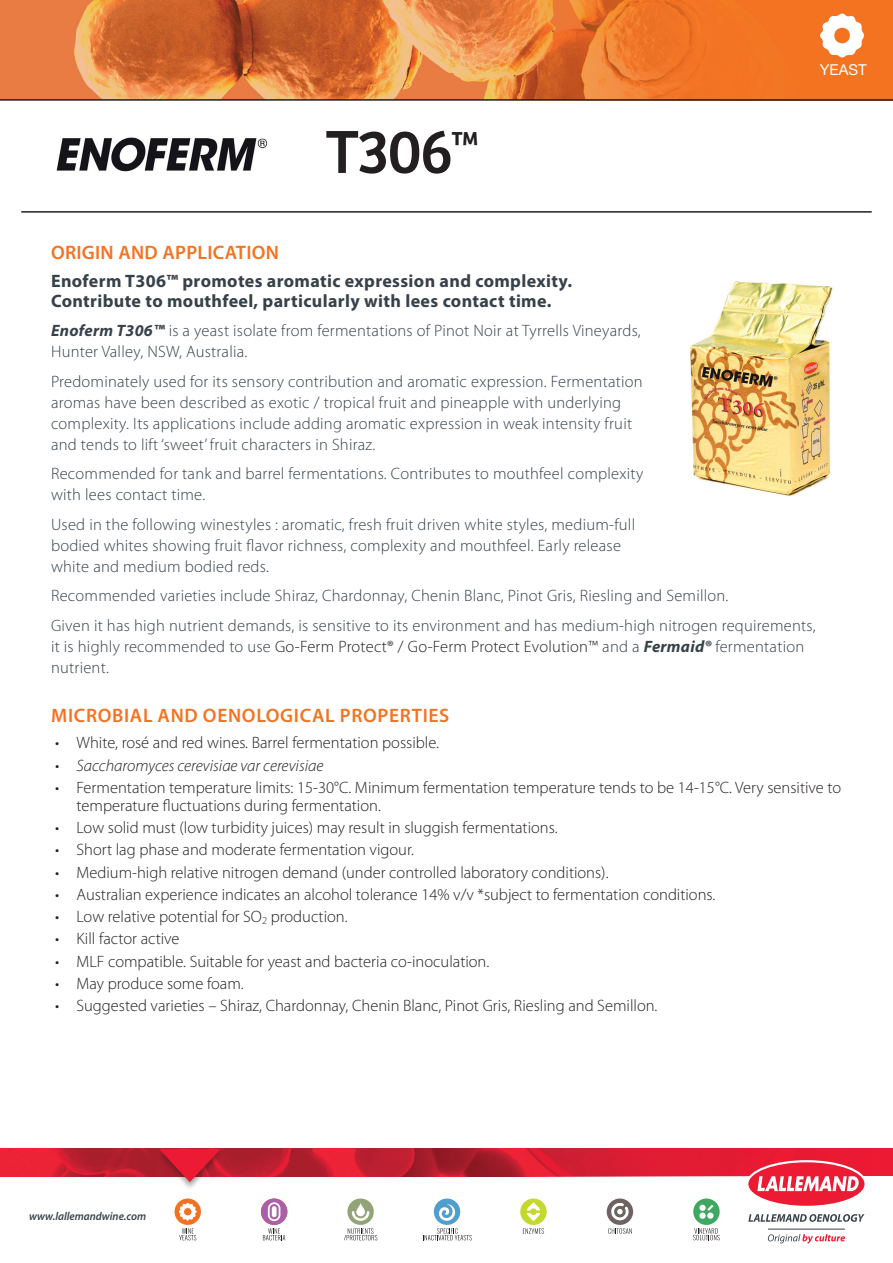
<style>
.page{position:relative;width:893px;height:1263px;background:#fff}
.page>*{position:absolute;margin:0;border:0;box-sizing:border-box;transform-origin:0 0}
.t1{font:63px "Bree";color:#231f20}
.t2{font:600 19.5px "Myriad Pro";letter-spacing:.035em;color:#f47321}
.t3{font:600 19.5px "Myriad Pro";letter-spacing:.015em;color:#f47321}
.t4{font:700 18px/19.5px "Myriad Pro";letter-spacing:.02em;color:#36414a}
.t5{font:300 16.5px/21px "Myriad Pro";letter-spacing:.015em;color:#36414a}
.t6{font:300 16.5px/18px "Myriad Pro";color:#231f20}
.t7{font:italic 300 16.5px "Myriad Pro";color:#231f20}
.t8{font:15px "Helvetica Neue LT Std";color:#fff}
.t9{font:italic 600 11.55px "Myriad Pro";color:#36414a;scale:.96 1}
.s1{font-weight:700;font-style:italic}
.s2{color:#231f20}
</style>
<div class="page">
<img style="left:0;top:0;width:495px;height:99px">
<svg style="left:495px;top:0;width:398px;height:99px;background:#ed7629"></svg>
<svg style="left:819px;top:13px;width:46px;height:45px"></svg>
<hr style="left:0;top:99px;width:893px;height:2px;background:#231f20">
<hr style="left:21px;top:211px;width:851px;height:2px;background:#231f20">
<img style="left:0;top:1149px;width:893px;height:27px">
<hr style="left:768px;top:1229px;width:77px;height:1px;background:#36414a">
<svg style="left:746px;top:1160px;width:121px;height:48px"></svg>
<div style="left:748px;top:1162px;width:116px;height:44px;background:#ed1a33;border-radius:50%"></div>
<svg style="left:757px;top:1176px;width:102px;height:15px"></svg>
<svg style="left:748px;top:1214px;width:116px;height:8px"></svg>
<svg style="left:768px;top:1234px;width:77px;height:9px"></svg>
<svg style="left:423px;top:1228px;width:49px;height:12px"></svg>
<div style="left:434px;top:1198px;width:26px;height:27px;background:#509ece;border-radius:50%"></div>
<svg style="left:439px;top:1204px;width:16px;height:17px"></svg>
<svg style="left:263px;top:1228px;width:22px;height:12px"></svg>
<div style="left:261px;top:1198px;width:26px;height:27px;background:#aa5fa6;border-radius:50%"></div>
<svg style="left:268px;top:1202px;width:12px;height:19px"></svg>
<svg style="left:523px;top:1228px;width:21px;height:6px"></svg>
<div style="left:520px;top:1198px;width:27px;height:27px;background:#c4d82d;border-radius:50%"></div>
<svg style="left:527px;top:1202px;width:13px;height:19px"></svg>
<svg style="left:344px;top:1228px;width:33px;height:12px"></svg>
<div style="left:347px;top:1198px;width:27px;height:27px;background:#92a475;border-radius:50%"></div>
<svg style="left:356px;top:1203px;width:9px;height:13px"></svg>
<svg style="left:352px;top:1211px;width:17px;height:10px"></svg>
<svg style="left:179px;top:1228px;width:17px;height:12px"></svg>
<svg style="left:175px;top:1198px;width:26px;height:27px"></svg>
<svg style="left:179px;top:1203px;width:18px;height:17px"></svg>
<svg style="left:693px;top:1228px;width:27px;height:12px"></svg>
<div style="left:693px;top:1198px;width:27px;height:27px;background:#3ca860;border-radius:50%"></div>
<div style="left:699px;top:1205px;width:7px;height:6px;background:#fff;border-radius:50%"></div>
<svg style="left:699px;top:1212px;width:7px;height:7px"></svg>
<div style="left:707px;top:1212px;width:6px;height:7px;background:#fff;border-radius:50%"></div>
<svg style="left:707px;top:1204px;width:6px;height:7px"></svg>
<svg style="left:608px;top:1228px;width:24px;height:6px"></svg>
<div style="left:607px;top:1198px;width:26px;height:27px;background:#6f6362;border-radius:50%"></div>
<svg style="left:611px;top:1203px;width:18px;height:17px"></svg>
<div style="left:155px;top:1147px;width:70px;height:43px;background:#231f20;opacity:.4"></div>
<svg style="left:159px;top:1149px;width:62px;height:33px;background:#d4394b"></svg>
<img style="left:690px;top:281px;width:143px;height:215px">
<img style="left:56px;top:137px;width:211px;height:35px">
<h1 class="t1" style="left:325px;top:115px;width:155px">T306<sup>™</sup></h1>
<p class="t8" style="left:820px;top:61px;width:48px">YEAST</p>
<p class="t3" style="left:51px;top:242px;width:230px">ORIGIN AND APPLICATION</p>
<p class="t4" style="left:51px;top:272px;width:522px">Enoferm T306™ promotes aromatic expression and complexity.<br>Contribute to mouthfeel, particularly with lees contact time.</p>
<p class="t5" style="left:51px;top:320px;width:591px"><span class="s1">Enoferm T306™</span> is a yeast isolate from fermentations of Pinot Noir at Tyrrells Vineyards,<br>Hunter Valley, NSW, Australia.</p>
<p class="t5" style="left:51px;top:371px;width:593px">Predominately used for its sensory contribution and aromatic expression. Fermentation aromas have been described as exotic / tropical fruit and pineapple with underlying complexity. Its applications include adding aromatic expression in weak intensity fruit and tends to lift ‘sweet’ fruit characters in Shiraz.</p>
<p class="t5" style="left:51px;top:463px;width:594px">Recommended for tank and barrel fermentations. Contributes to mouthfeel complexity with lees contact time.</p>
<p class="t5" style="left:51px;top:514px;width:586px">Used in the following winestyles : aromatic, fresh fruit driven white styles, medium-full bodied whites showing fruit flavor richness, complexity and mouthfeel. Early release white and medium bodied reds.</p>
<p class="t5" style="left:51px;top:581px;width:766px;line-height:29.5px">Recommended varieties include Shiraz, Chardonnay, Chenin Blanc, Pinot Gris, Riesling and Semillon.<br>Given it has high nutrient demands, is sensitive to its environment and has medium-high nitrogen requirements,</p>
<p class="t5" style="left:51px;top:636px;width:755px">it is highly recommended to use <span class="s2">Go-Ferm Protect® / Go-Ferm Protect Evolution™</span> and a <span class="s1">Fermaid®</span> fermentation nutrient.</p>
<p class="t2" style="left:51px;top:704px;width:400px">MICROBIAL AND OENOLOGICAL PROPERTIES</p>
<p class="t6" style="left:55px;top:734px;width:385px">• White, rosé and red wines. Barrel fermentation possible.</p>
<p class="t7" style="left:55px;top:755px;width:270px">• Saccharomyces cerevisiae var cerevisiae</p>
<p class="t6" style="left:77px;top:779px;width:766px;text-indent:-21px">• Fermentation temperature limits: 15-30°C. Minimum fermentation temperature tends to be 14-15°C. Very sensitive to temperature fluctuations during fermentation.</p>
<p class="t6" style="left:55px;top:819px;width:504px">• Low solid must (low turbidity juices) may result in sluggish fermentations.</p>
<p class="t6" style="left:55px;top:841px;width:360px">• Short lag phase and moderate fermentation vigour.</p>
<p class="t6" style="left:55px;top:863px;width:555px">• Medium-high relative nitrogen demand (under controlled laboratory conditions).</p>
<p class="t6" style="left:55px;top:886px;width:662px">• Australian experience indicates an alcohol tolerance 14% v/v *subject to fermentation conditions.</p>
<p class="t6" style="left:55px;top:908px;width:294px">• Low relative potential for SO<sub>2</sub> production.</p>
<p class="t6" style="left:55px;top:930px;width:126px">• Kill factor active</p>
<p class="t6" style="left:55px;top:952px;width:436px">• MLF compatible. Suitable for yeast and bacteria co-inoculation.</p>
<p class="t6" style="left:55px;top:975px;width:190px">• May produce some foam.</p>
<p class="t6" style="left:55px;top:997px;width:604px">• Suggested varieties – Shiraz, Chardonnay, Chenin Blanc, Pinot Gris, Riesling and Semillon.</p>
<p class="t9" style="left:29px;top:1208px;width:123px">www.lallemandwine.com</p>
</div>
